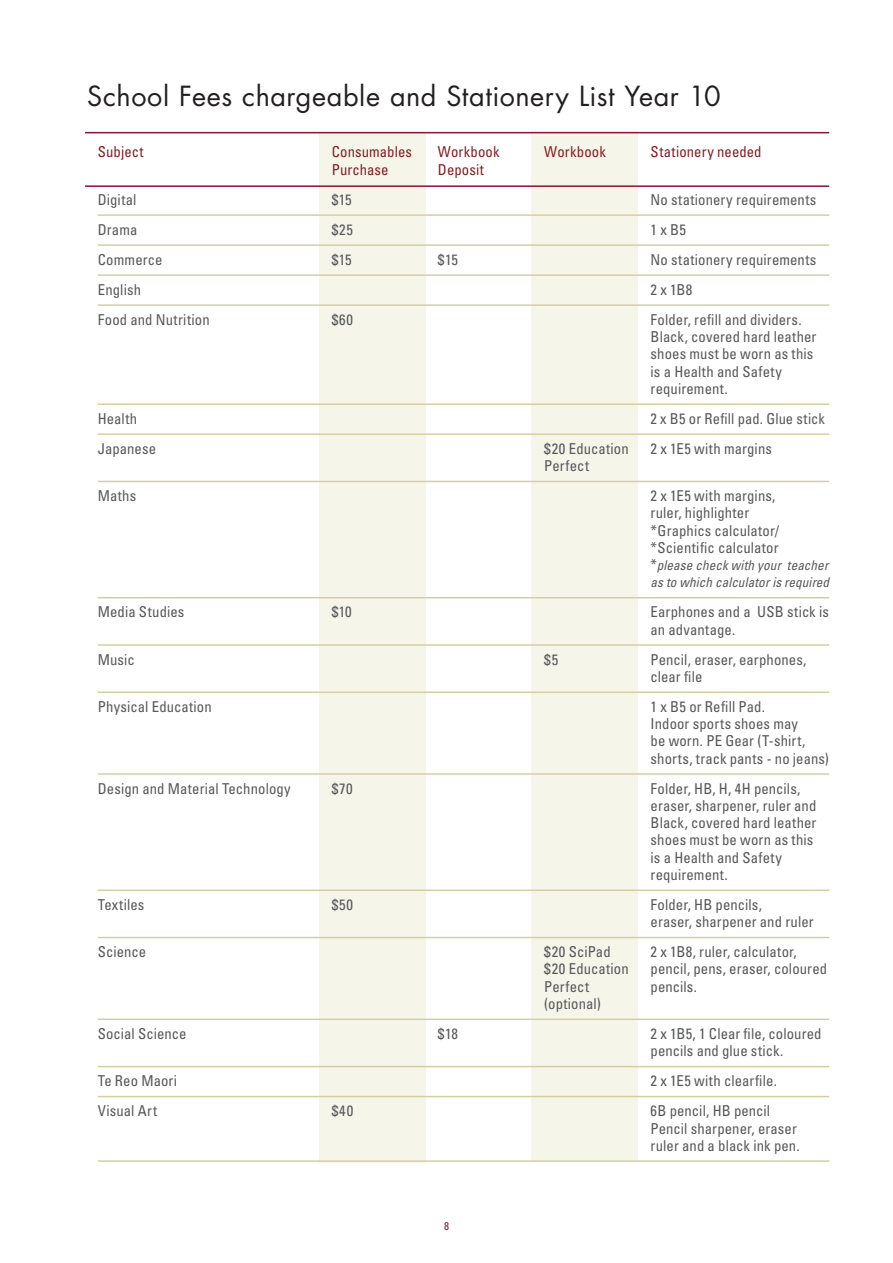
<style>
.page{position:relative;width:893px;height:1263px;background:#fff}
.page>*{position:absolute;margin:0;border:0;box-sizing:border-box;transform-origin:0 0}
.t1{font:27px "Futura";letter-spacing:.02em;color:#231f20}
.t2{font:condensed 15px/17.2px "Univers";letter-spacing:.005em;color:#57585a}
.t3{font:condensed 15px "Univers";letter-spacing:.01em;color:#821f24}
.t4{font:italic condensed 13.5px/17.2px "Univers";letter-spacing:.005em;color:#57585a}
.t5{font:condensed 11.25px "Univers";color:#881534}
.s1{font-style:normal;font-size:15px}
</style>
<div class="page">
<div style="left:319px;top:132px;width:106px;height:1030px;background:#f5f5ea"></div>
<div style="left:531px;top:132px;width:107px;height:1029px;background:#f5f5ea"></div>
<hr style="left:85px;top:132px;width:744px;height:1px;background:#881534">
<hr style="left:85px;top:185px;width:744px;height:2px;background:#881534">
<hr style="left:98px;top:214px;width:731px;height:2px;background:#d4cfa3">
<hr style="left:98px;top:244px;width:731px;height:2px;background:#d4cfa3">
<hr style="left:98px;top:274px;width:731px;height:2px;background:#d4cfa3">
<hr style="left:98px;top:304px;width:731px;height:2px;background:#d4cfa3">
<hr style="left:98px;top:403px;width:731px;height:2px;background:#d4cfa3">
<hr style="left:98px;top:433px;width:731px;height:2px;background:#d4cfa3">
<hr style="left:98px;top:481px;width:731px;height:1px;background:#d4cfa3">
<hr style="left:98px;top:597px;width:731px;height:1px;background:#d4cfa3">
<hr style="left:98px;top:644px;width:731px;height:2px;background:#d4cfa3">
<hr style="left:98px;top:691px;width:731px;height:2px;background:#d4cfa3">
<hr style="left:98px;top:773px;width:731px;height:2px;background:#d4cfa3">
<hr style="left:98px;top:889px;width:731px;height:2px;background:#d4cfa3">
<hr style="left:98px;top:937px;width:731px;height:1px;background:#d4cfa3">
<hr style="left:98px;top:1018px;width:731px;height:2px;background:#d4cfa3">
<hr style="left:98px;top:1066px;width:731px;height:1px;background:#d4cfa3">
<hr style="left:98px;top:1096px;width:731px;height:1px;background:#d4cfa3">
<hr style="left:98px;top:1160px;width:731px;height:2px;background:#d4cfa3">
<h1 class="t1" style="left:87px;top:78px;width:635px">School Fees chargeable and Stationery List Year 10</h1>
<p class="t3" style="left:98px;top:142px;width:47px">Subject</p>
<p class="t3" style="left:332px;top:142px;width:82px">Consumables</p>
<p class="t3" style="left:438px;top:142px;width:63px">Workbook</p>
<p class="t3" style="left:544px;top:142px;width:63px">Workbook</p>
<p class="t3" style="left:651px;top:142px;width:113px">Stationery needed</p>
<p class="t3" style="left:332px;top:160px;width:58px">Purchase</p>
<p class="t3" style="left:438px;top:160px;width:48px">Deposit</p>
<p class="t2" style="left:98px;top:190px;width:40px">Digital</p>
<p class="t2" style="left:332px;top:190px;width:21px">$15</p>
<p class="t2" style="left:651px;top:190px;width:167px">No stationery requirements</p>
<p class="t2" style="left:98px;top:220px;width:41px">Drama</p>
<p class="t2" style="left:332px;top:220px;width:23px">$25</p>
<p class="t2" style="left:651px;top:220px;width:37px">1 x B5</p>
<p class="t2" style="left:98px;top:250px;width:66px">Commerce</p>
<p class="t2" style="left:332px;top:250px;width:21px">$15</p>
<p class="t2" style="left:438px;top:250px;width:21px">$15</p>
<p class="t2" style="left:651px;top:250px;width:167px">No stationery requirements</p>
<p class="t2" style="left:98px;top:280px;width:45px">English</p>
<p class="t2" style="left:651px;top:280px;width:43px">2 x 1B8</p>
<p class="t2" style="left:98px;top:310px;width:113px">Food and Nutrition</p>
<p class="t2" style="left:332px;top:310px;width:23px">$60</p>
<p class="t2" style="left:651px;top:310px;width:167px">Folder, refill and dividers.<br>Black, covered hard leather shoes must be worn as this is a Health and Safety requirement.</p>
<p class="t2" style="left:98px;top:409px;width:41px">Health</p>
<p class="t2" style="left:651px;top:409px;width:176px">2 x B5 or Refill pad. Glue stick</p>
<p class="t2" style="left:98px;top:439px;width:60px">Japanese</p>
<p class="t2" style="left:544px;top:439px;width:86px">$20 Education</p>
<p class="t2" style="left:651px;top:439px;width:123px">2 x 1E5 with margins</p>
<p class="t2" style="left:544px;top:457px;width:46px">Perfect</p>
<p class="t2" style="left:98px;top:487px;width:40px">Maths</p>
<p class="t2" style="left:651px;top:487px;width:130px">2 x 1E5 with margins, ruler, highlighter *Graphics calculator/ *Scientific calculator</p>
<p class="t4" style="left:651px;top:556px;width:180px"><span class="s1">*</span>please check with your teacher as to which calculator is required</p>
<p class="t2" style="left:98px;top:603px;width:88px">Media Studies</p>
<p class="t2" style="left:332px;top:603px;width:22px">$10</p>
<p class="t2" style="left:651px;top:603px;width:180px">Earphones and a USB stick is an advantage.</p>
<p class="t2" style="left:98px;top:650px;width:39px">Music</p>
<p class="t2" style="left:544px;top:650px;width:15px">$5</p>
<p class="t2" style="left:651px;top:650px;width:157px">Pencil, eraser, earphones, clear file</p>
<p class="t2" style="left:98px;top:697px;width:116px">Physical Education</p>
<p class="t2" style="left:651px;top:697px;width:180px">1 x B5 or Refill Pad.<br>Indoor sports shoes may<br>be worn. PE Gear (T-shirt, shorts, track pants - no jeans)</p>
<p class="t2" style="left:98px;top:779px;width:195px">Design and Material Technology</p>
<p class="t2" style="left:332px;top:779px;width:22px">$70</p>
<p class="t2" style="left:651px;top:779px;width:167px">Folder, HB, H, 4H pencils, eraser, sharpener, ruler and<br>Black, covered hard leather shoes must be worn as this is a Health and Safety requirement.</p>
<p class="t2" style="left:98px;top:896px;width:48px">Textiles</p>
<p class="t2" style="left:332px;top:896px;width:23px">$50</p>
<p class="t2" style="left:651px;top:896px;width:165px">Folder, HB pencils,<br>eraser, sharpener and ruler</p>
<p class="t2" style="left:98px;top:943px;width:50px">Science</p>
<p class="t2" style="left:544px;top:943px;width:68px">$20 SciPad</p>
<p class="t2" style="left:651px;top:943px;width:148px">2 x 1B8, ruler, calculator,</p>
<p class="t2" style="left:544px;top:960px;width:86px">$20 Education</p>
<p class="t2" style="left:651px;top:960px;width:178px">pencil, pens, eraser, coloured</p>
<p class="t2" style="left:544px;top:977px;width:46px">Perfect</p>
<p class="t2" style="left:651px;top:977px;width:48px">pencils.</p>
<p class="t2" style="left:544px;top:995px;width:58px">(optional)</p>
<p class="t2" style="left:98px;top:1025px;width:90px">Social Science</p>
<p class="t2" style="left:438px;top:1025px;width:22px">$18</p>
<p class="t2" style="left:651px;top:1025px;width:173px">2 x 1B5, 1 Clear file, coloured pencils and glue stick.</p>
<p class="t2" style="left:98px;top:1072px;width:81px">Te Reo Maori</p>
<p class="t2" style="left:651px;top:1072px;width:128px">2 x 1E5 with clearfile.</p>
<p class="t2" style="left:98px;top:1102px;width:61px">Visual Art</p>
<p class="t2" style="left:332px;top:1102px;width:23px">$40</p>
<p class="t2" style="left:651px;top:1102px;width:151px">6B pencil, HB pencil<br>Pencil sharpener, eraser ruler and a black ink pen.</p>
<p class="t5" style="left:444px;top:1218px;width:6px">8</p>
</div>
